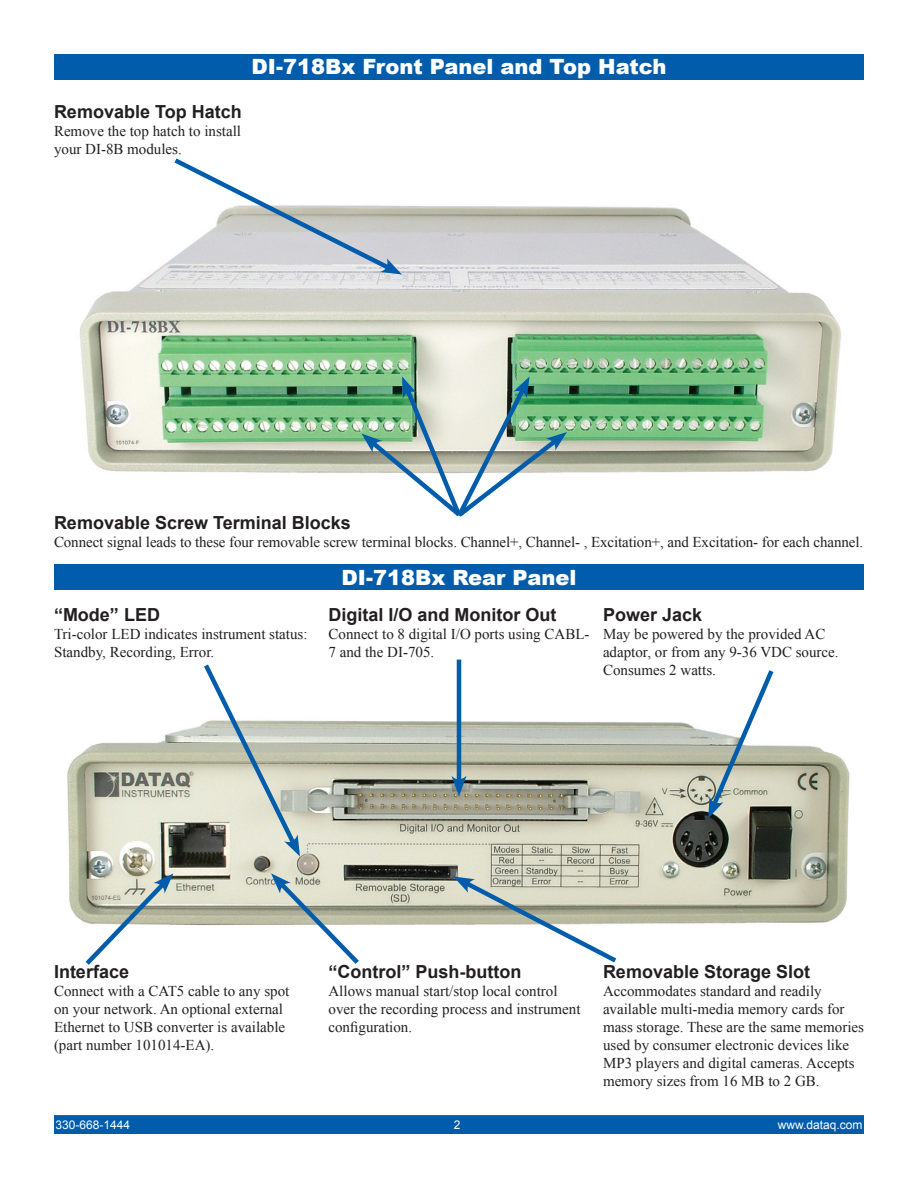
<style>
.page{position:relative;width:918px;height:1188px;background:#fff}
.page>*{position:absolute;margin:0;border:0;box-sizing:border-box;transform-origin:0 0}
.t1{font:900 21px "Arial";color:#fff}
.t2{font:700 18px "Arial";color:#231f20}
.t3{font:15px/18px "Times New Roman";color:#231f20}
.t4{font:12px "Arial";color:#fff}
</style>
<div class="page">
<img style="left:80px;top:205px;width:761px;height:268px">
<img style="left:67px;top:696px;width:783px;height:229px">
<div style="left:54px;top:54px;width:810px;height:26px;background:#015dab"></div>
<div style="left:55px;top:1116px;width:808px;height:17px;background:#015dab"></div>
<div style="left:54px;top:1115px;width:810px;height:19px;border:2px solid #015dab"></div>
<div style="left:54px;top:565px;width:810px;height:25px;background:#015dab"></div>
<svg style="left:200px;top:664px;width:100px;height:192px"></svg>
<hr style="left:457px;top:660px;width:4px;height:124px;background:#015dab">
<svg style="left:451px;top:776px;width:16px;height:20px"></svg>
<svg style="left:707px;top:670px;width:70px;height:148px"></svg>
<svg style="left:81px;top:873px;width:92px;height:92px"></svg>
<svg style="left:271px;top:873px;width:93px;height:91px"></svg>
<svg style="left:453px;top:876px;width:168px;height:87px"></svg>
<svg style="left:169px;top:158px;width:233px;height:117px"></svg>
<svg style="left:362px;top:376px;width:205px;height:141px"></svg>
<p class="t2" style="left:54px;top:100px;width:189px">Removable Top Hatch</p>
<p class="t3" style="left:54px;top:122px;width:189px">Remove the top hatch to install your DI-8B modules.</p>
<h1 class="t1" style="left:252px;top:52px;width:416px">DI-718Bx Front Panel and Top Hatch</h1>
<p class="t2" style="left:54px;top:511px;width:298px">Removable Screw Terminal Blocks</p>
<p class="t3" style="left:54px;top:533px;width:811px">Connect signal leads to these four removable screw terminal blocks. Channel+, Channel- , Excitation+, and Excitation- for each channel.</p>
<p class="t2" style="left:54px;top:602px;width:108px">“Mode” LED</p>
<p class="t3" style="left:54px;top:624px;width:255px">Tri-color LED indicates instrument status:<br>Standby, Recording, Error.</p>
<h1 class="t1" style="left:342px;top:562px;width:236px">DI-718Bx Rear Panel</h1>
<p class="t2" style="left:328px;top:602px;width:230px">Digital I/O and Monitor Out</p>
<p class="t3" style="left:328px;top:624px;width:263px">Connect to 8 digital I/O ports using CABL-<br>7 and the DI-705.</p>
<p class="t2" style="left:603px;top:602px;width:101px">Power Jack</p>
<p class="t3" style="left:603px;top:624px;width:237px">May be powered by the provided AC adaptor, or from any 9-36 VDC source.<br>Consumes 2 watts.</p>
<p class="t2" style="left:54px;top:959px;width:77px">Interface</p>
<p class="t3" style="left:54px;top:981px;width:237px">Connect with a CAT5 cable to any spot on your network. An optional external Ethernet to USB converter is available (part number 101014-EA).</p>
<p class="t2" style="left:328px;top:959px;width:194px">“Control” Push-button</p>
<p class="t3" style="left:328px;top:981px;width:254px">Allows manual start/stop local control over the recording process and instrument configuration.</p>
<p class="t2" style="left:603px;top:959px;width:209px">Removable Storage Slot</p>
<p class="t3" style="left:603px;top:981px;width:263px">Accommodates standard and readily available multi-media memory cards for mass storage. These are the same memories used by consumer electronic devices like MP3 players and digital cameras. Accepts memory sizes from 16 MB to 2 GB.</p>
<p class="t4" style="left:56px;top:1117px;width:76px">330-668-1444</p>
<p class="t4" style="left:454px;top:1117px;width:8px">2</p>
<p class="t4" style="left:778px;top:1117px;width:86px">www.dataq.com</p>
</div>
